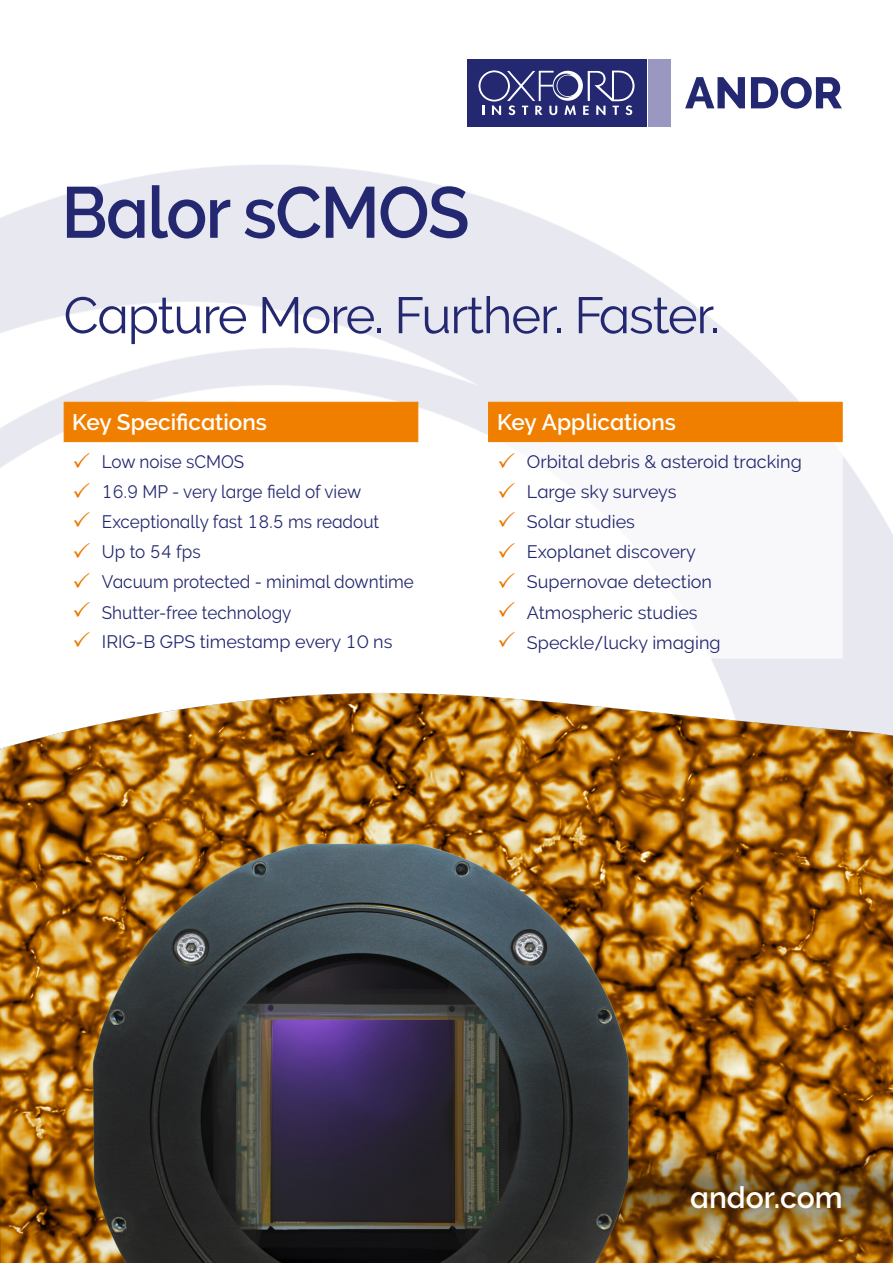
<style>
.page{position:relative;width:893px;height:1263px;background:#fff}
.page>*{position:absolute;margin:0;border:0;box-sizing:border-box;transform-origin:0 0}
.t1{font:700 72px "Oxford Raleway Semi";letter-spacing:-.025em;color:#232870;scale:.95 1}
.t2{font:51px "Oxford Raleway Regular";letter-spacing:-.025em;color:#232870}
.t3{font:700 30px "Oxford Raleway Semi";color:#fff}
.t4{font:700 22.5px "Oxford Raleway Semi";color:#fff}
.t5{font:18px/30px "Oxford Raleway Regular";color:#232870;scale:.95 1}
.t6{font:18px/30px "Oxford Raleway Regular";color:#232870}
</style>
<div class="page">
<img style="left:0;top:59px;width:893px;height:1204px">
<div style="left:488px;top:402px;width:355px;height:40px;background:#f07f00;border:1px solid #f07f00"></div>
<div style="left:64px;top:402px;width:354px;height:40px;background:#f07f00;border:1px solid #f07f00"></div>
<div style="left:64px;top:442px;width:355px;height:216px;background:#fff;border:1px solid #fff"></div>
<div style="left:488px;top:442px;width:355px;height:216px;background:#f8f8fa;border:1px solid #fff"></div>
<h1 class="t1" style="left:61px;top:171px;width:431px">Balor sCMOS</h1>
<h2 class="t2" style="left:64px;top:286px;width:658px">Capture More. Further. Faster.</h2>
<p class="t4" style="left:72px;top:409px;width:196px">Key Specifications</p>
<p class="t5" style="left:102px;top:447px;width:330px">Low noise sCMOS<br>16.9 MP - very large field of view<br>Exceptionally fast 18.5 ms readout<br>Up to 54 fps<br>Vacuum protected - minimal downtime<br>Shutter-free technology<br>IRIG-B GPS timestamp every 10 ns</p>
<p class="t4" style="left:497px;top:409px;width:180px">Key Applications</p>
<p class="t6" style="left:527px;top:447px;width:276px">Orbital debris &amp; asteroid tracking<br>Large sky surveys<br>Solar studies<br>Exoplanet discovery<br>Supernovae detection<br>Atmospheric studies<br>Speckle/lucky imaging</p>
<h3 class="t3" style="left:690px;top:1180px;width:154px">andor.com</h3>
</div>
